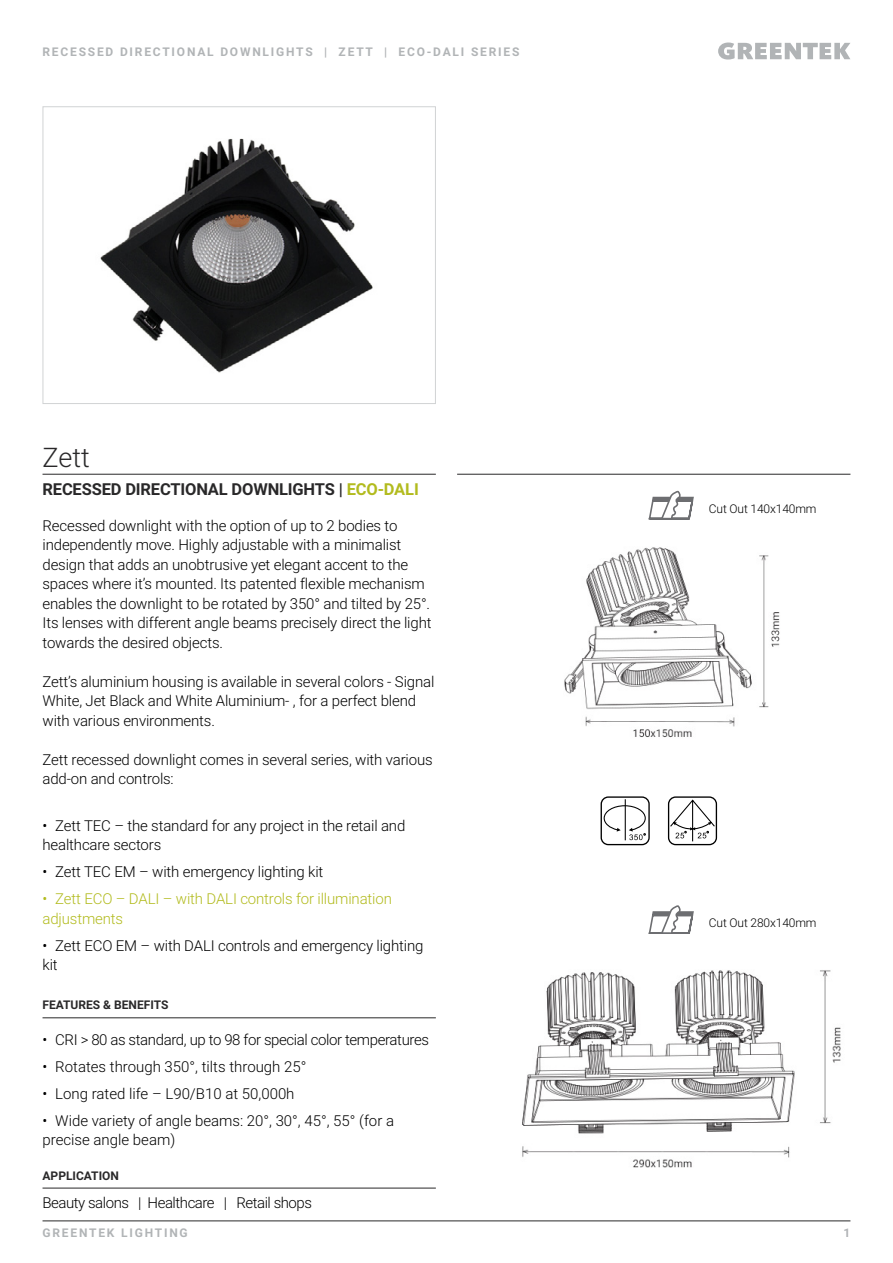
<style>
.page{position:relative;width:893px;height:1263px;background:#fff}
.page>*{position:absolute;margin:0;border:0;box-sizing:border-box;transform-origin:0 0}
.t1{font:300 27px "Roboto";color:#292829}
.t2{font:700 16.5px "Roboto";letter-spacing:-.01em;color:#292829}
.t3{font:300 15px/19.5px "Roboto";letter-spacing:-.01em;color:#000}
.t4{font:300 15px/19.5px "Roboto";letter-spacing:-.01em;color:#b2bb1e}
.t5{font:300 15px "Roboto";letter-spacing:-.03em;color:#000}
.t6{font:700 12px "Roboto";letter-spacing:.15em;color:#b1b4b6}
.t7{font:300 12px "Roboto";letter-spacing:-.01em;color:#000}
.t8{font:700 12px "Roboto";color:#292829}
.s1{color:#b2bb1e}
</style>
<div class="page">
<svg style="left:718px;top:43px;width:132px;height:17px"></svg>
<hr style="left:43px;top:1220px;width:807px;height:1px;background:#292829">
<img style="left:564px;top:547px;width:216px;height:191px">
<img style="left:100px;top:138px;width:273px;height:235px">
<div style="left:43px;top:106px;width:393px;height:298px;border:1px solid #d1d3d4"></div>
<hr style="left:43px;top:474px;width:393px;height:1px;background:#292829">
<hr style="left:43px;top:1188px;width:393px;height:1px;background:#292829">
<hr style="left:43px;top:1017px;width:393px;height:1px;background:#292829">
<hr style="left:457px;top:474px;width:393px;height:1px;background:#292829">
<svg style="left:648px;top:490px;width:46px;height:30px"></svg>
<img style="left:522px;top:970px;width:319px;height:198px">
<svg style="left:648px;top:905px;width:46px;height:29px"></svg>
<svg style="left:600px;top:796px;width:118px;height:50px"></svg>
<p class="t6" style="left:43px;top:43px;width:478px">RECESSED DIRECTIONAL DOWNLIGHTS | ZETT | ECO-DALI SERIES</p>
<h1 class="t1" style="left:43px;top:438px;width:49px">Zett</h1>
<p class="t2" style="left:43px;top:478px;width:378px">RECESSED DIRECTIONAL DOWNLIGHTS | <span class="s1">ECO-DALI</span></p>
<p class="t3" style="left:43px;top:515px;width:391px">Recessed downlight with the option of up to 2 bodies to independently move. Highly adjustable with a minimalist design that adds an unobtrusive yet elegant accent to the spaces where it’s mounted. Its patented flexible mechanism enables the downlight to be rotated by 350° and tilted by 25°.<br>Its lenses with different angle beams precisely direct the light towards the desired objects.</p>
<p class="t3" style="left:43px;top:671px;width:393px">Zett’s aluminium housing is available in several colors - Signal<br>White, Jet Black and White Aluminium- , for a perfect blend with various environments.</p>
<p class="t3" style="left:43px;top:749px;width:392px">Zett recessed downlight comes in several series, with various add-on and controls:</p>
<p class="t3" style="left:43px;top:815px;width:364px">• Zett TEC – the standard for any project in the retail and healthcare sectors</p>
<p class="t3" style="left:43px;top:861px;width:282px">• Zett TEC EM – with emergency lighting kit</p>
<p class="t4" style="left:43px;top:888px;width:351px">• Zett ECO – DALI – with DALI controls for illumination adjustments</p>
<p class="t3" style="left:43px;top:935px;width:382px">• Zett ECO EM – with DALI controls and emergency lighting kit</p>
<p class="t8" style="left:43px;top:996px;width:127px">FEATURES &amp; BENEFITS</p>
<p class="t3" style="left:43px;top:1029px;width:388px">• CRI &gt; 80 as standard, up to 98 for special color temperatures</p>
<p class="t3" style="left:43px;top:1056px;width:265px">• Rotates through 350°, tilts through 25°</p>
<p class="t3" style="left:43px;top:1083px;width:254px">• Long rated life – L90/B10 at 50,000h</p>
<p class="t3" style="left:43px;top:1110px;width:353px">• Wide variety of angle beams: 20°, 30°, 45°, 55° (for a precise angle beam)</p>
<p class="t8" style="left:43px;top:1167px;width:78px">APPLICATION</p>
<p class="t5" style="left:43px;top:1192px;width:271px">Beauty salons | Healthcare | Retail shops</p>
<p class="t7" style="left:709px;top:500px;width:109px">Cut Out 140x140mm</p>
<p class="t7" style="left:709px;top:914px;width:109px">Cut Out 280x140mm</p>
<p class="t6" style="left:43px;top:1224px;width:147px">GREENTEK LIGHTING</p>
<p class="t6" style="left:844px;top:1224px;width:8px">1</p>
</div>
